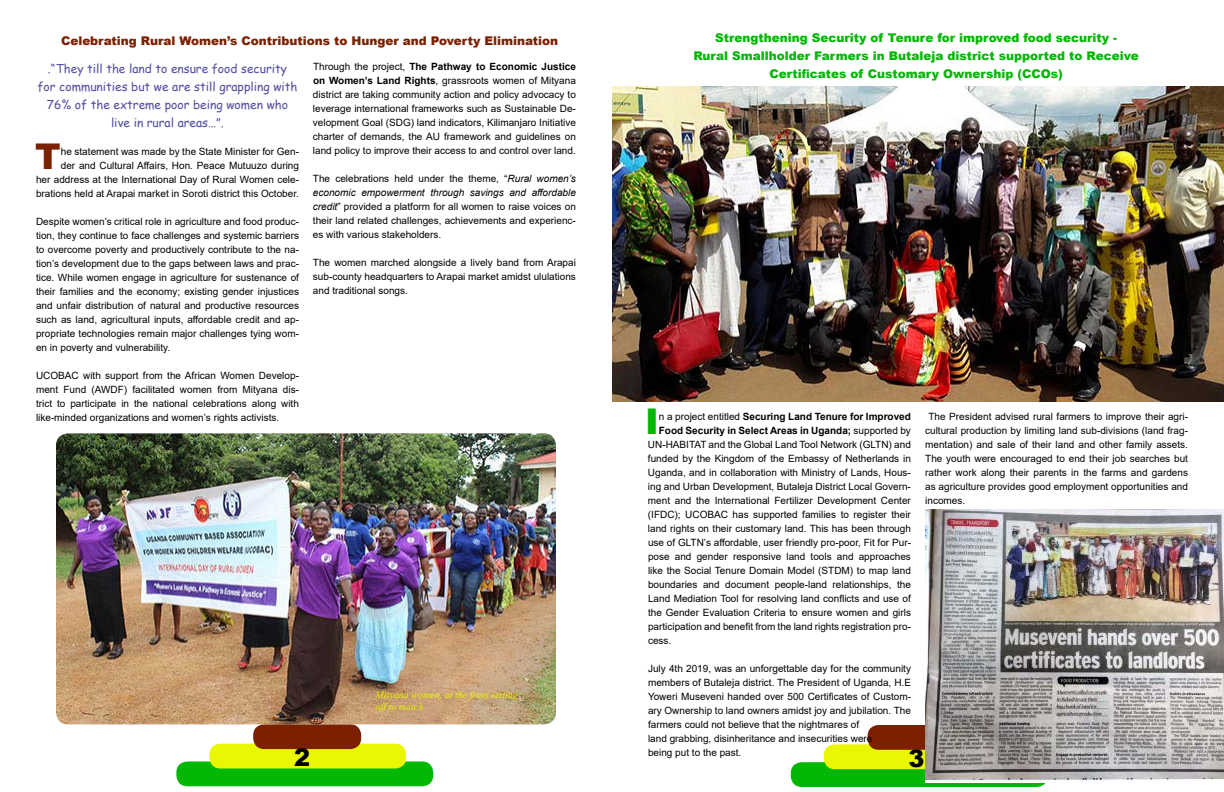
<style>
.page{position:relative;width:1224px;height:792px;background:#fff}
.page>*{position:absolute;margin:0;border:0;box-sizing:border-box;transform-origin:0 0}
.t1{font:900 35.5px "Arial";color:#7c2002}
.t2{font:900 35.5px "Arial";color:#02b805}
.t3{font:900 24px "Arial";color:#000}
.t4{font:900 12px/18px "Arial";color:#02b805;text-align:center}
.t5{font:12px/18px "Comic Sans MS";color:#5651a2;text-align:center}
.t6{font:900 12px "Arial";color:#7c2002}
.t7{font:10px/14px "Arial";color:#000;text-align:justify}
.t8{font:700 10px "Arial";color:#000}
.t9{font:italic 10px/12px "Times New Roman";color:#e9f802}
.s1{font-weight:700}
.s2{font-style:italic}
.s3{font-weight:400}
</style>
<div class="page">
<div style="left:176px;top:762px;width:257px;height:24px;background:#02b805;border-radius:11px"></div>
<div style="left:791px;top:762px;width:257px;height:25px;background:#02b805;border-radius:11px"></div>
<div style="left:209px;top:744px;width:197px;height:24px;background:#e9f802;border-radius:11px"></div>
<div style="left:824px;top:744px;width:197px;height:25px;background:#e9f802;border-radius:11px"></div>
<div style="left:253px;top:724px;width:108px;height:25px;background:#7c2002;border-radius:11px"></div>
<div style="left:868px;top:725px;width:108px;height:25px;background:#7c2002;border-radius:11px"></div>
<img style="left:56px;top:433px;width:500px;height:291px">
<img style="left:612px;top:87px;width:612px;height:315px">
<img style="left:925px;top:509px;width:299px;height:274px">
<p class="t6" style="left:61px;top:32px;width:499px">Celebrating Rural Women’s Contributions to Hunger and Poverty Elimination</p>
<p class="t4" style="left:693px;top:29px;width:447px">Strengthening Security of Tenure for improved food security -<br>Rural Smallholder Farmers in Butaleja district supported to Receive<br>Certificates of Customary Ownership (CCOs)</p>
<p class="t5" style="left:38px;top:59px;width:261px">.“They till the land to ensure food security for communities but we are still grappling with 76% of the extreme poor being women who live in rural areas…”.</p>
<h1 class="t1" style="left:35px;top:130px;width:27px">T</h1>
<p class="t7" style="left:313px;top:60px;width:265px">Through the project, <span class="s1">The Pathway to Economic Justice on Women’s Land Rights</span>, grassroots women of Mityana district are taking community action and policy advocacy to leverage international frameworks such as Sustainable De&shy;velopment Goal (SDG) land indicators, Kilimanjaro Initiative charter of demands, the AU framework and guidelines on land policy to improve their access to and control over land.</p>
<p class="t7" style="left:313px;top:172px;width:265px">The celebrations held under the theme, “<span class="s2">Rural women’s economic empowerment through savings and affordable credit</span>” provided a platform for all women to raise voices on their land related challenges, achievements and experienc&shy;es with various stakeholders.</p>
<p class="t7" style="left:313px;top:256px;width:264px">The women marched alongside a lively band from Arapai sub-county headquarters to Arapai market amidst ululations and traditional songs.</p>
<p class="t7" style="left:36px;top:144px;width:264px;text-align:right">he statement was made by the State Minister for Gen-<br>der and Cultural Affairs, Hon. Peace Mutuuzo during<br>her address at the International Day of Rural Women cele&shy;brations held at Arapai market in Soroti district this October.</p>
<p class="t7" style="left:36px;top:214px;width:265px">Despite women’s critical role in agriculture and food produc&shy;tion, they continue to face challenges and systemic barriers to overcome poverty and productively contribute to the na&shy;tion’s development due to the gaps between laws and prac&shy;tice. While women engage in agriculture for sustenance of their families and the economy; existing gender injustices and unfair distribution of natural and productive resources such as land, agricultural inputs, affordable credit and ap&shy;propriate technologies remain major challenges tying wom&shy;en in poverty and vulnerability.</p>
<p class="t7" style="left:36px;top:368px;width:265px">UCOBAC with support from the African Women Develop&shy;ment Fund (AWDF) facilitated women from Mityana dis&shy;trict to participate in the national celebrations along with like-minded organizations and women’s rights activists.</p>
<h1 class="t2" style="left:645px;top:396px;width:15px">I</h1>
<p class="t8" style="left:659px;top:410px;width:254px"><span class="s3">n a project entitled</span> Securing Land Tenure for Improved</p>
<p class="t7" style="left:925px;top:409px;width:264px;text-indent:3px">The President advised rural farmers to improve their agri&shy;cultural production by limiting land sub-divisions (land frag&shy;mentation) and sale of their land and other family assets.<br>The youth were encouraged to end their job searches but rather work along their parents in the farms and gardens as agriculture provides good employment opportunities and incomes.</p>
<p class="t8" style="left:659px;top:424px;width:254px">Food Security in Select Areas in Uganda; <span class="s3">supported by</span></p>
<p class="t7" style="left:648px;top:438px;width:264px">UN-HABITAT and the Global Land Tool Network (GLTN) and</p>
<p class="t7" style="left:648px;top:452px;width:265px">funded by the Kingdom of the Embassy of Netherlands in</p>
<p class="t7" style="left:648px;top:466px;width:264px">Uganda, and in collaboration with Ministry of Lands, Hous-</p>
<p class="t7" style="left:648px;top:480px;width:264px">ing and Urban Development, Butaleja District Local Govern-</p>
<p class="t7" style="left:648px;top:494px;width:264px">ment and the International Fertilizer Development Center</p>
<p class="t7" style="left:648px;top:508px;width:264px">(IFDC); UCOBAC has supported families to register their</p>
<p class="t7" style="left:648px;top:522px;width:265px">land rights on their customary land. This has been through</p>
<p class="t7" style="left:648px;top:536px;width:264px">use of GLTN’s affordable, user friendly pro-poor, Fit for Pur-</p>
<p class="t7" style="left:648px;top:550px;width:264px">pose and gender responsive land tools and approaches</p>
<p class="t7" style="left:648px;top:564px;width:264px">like the Social Tenure Domain Model (STDM) to map land</p>
<p class="t7" style="left:648px;top:578px;width:264px">boundaries and document people-land relationships, the</p>
<p class="t7" style="left:648px;top:592px;width:264px">Land Mediation Tool for resolving land conflicts and use of</p>
<p class="t7" style="left:648px;top:606px;width:265px">the Gender Evaluation Criteria to ensure women and girls</p>
<p class="t7" style="left:648px;top:620px;width:264px">participation and benefit from the land rights registration pro-</p>
<p class="t7" style="left:648px;top:634px;width:25px">cess.</p>
<p class="t7" style="left:648px;top:662px;width:265px;text-align:left">July 4th 2019, was an unforgettable day for the community members of Butaleja district. The President of Uganda, H.E Yoweri Museveni handed over 500 Certificates of Custom&shy;ary Ownership to land owners amidst joy and jubilation. The farmers could not believe that the nightmares of<br>land grabbing, disinheritance and insecurities were<br>being put to the past.</p>
<p class="t9" style="left:376px;top:689px;width:144px">Mityana women, at the front setting offto match</p>
<h2 class="t3" style="left:294px;top:740px;width:18px">2</h2>
<h2 class="t3" style="left:908px;top:741px;width:18px">3</h2>
</div>
